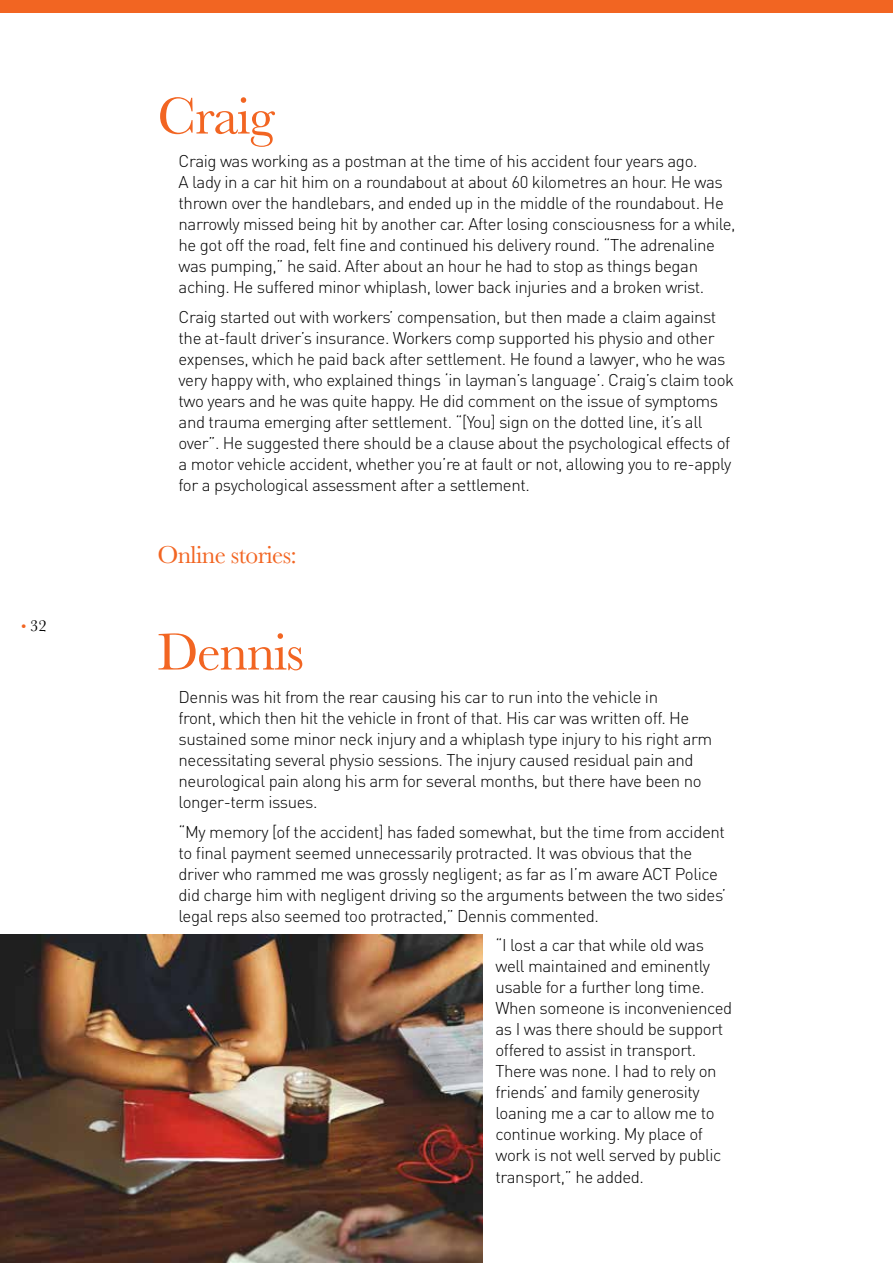
<style>
.page{position:relative;width:893px;height:1263px;background:#fff}
.page>*{position:absolute;margin:0;border:0;box-sizing:border-box;transform-origin:0 0}
.t1{font:54px "Baskerville";letter-spacing:-.025em;color:#f26522}
.t2{font:25.5px "Baskerville";letter-spacing:-.025em;color:#f26522}
.t3{font:300 16.8px/21px "DIN";letter-spacing:-.025em;color:#000}
.t4{font:16.5px "Baskerville";color:#000}
.s1{font-size:15px;color:#f26522}
</style>
<div class="page">
<div style="left:0;top:0;width:893px;height:13px;background:#f26522"></div>
<img style="left:0;top:934px;width:482px;height:329px">
<p class="t4" style="left:21px;top:615px;width:27px"><span class="s1">•</span> 32</p>
<h1 class="t1" style="left:157px;top:82px;width:119px">Craig</h1>
<p class="t3" style="left:179px;top:151px;width:558px">Craig was working as a postman at the time of his accident four years ago.<br>A lady in a car hit him on a roundabout at about 60 kilometres an hour. He was thrown over the handlebars, and ended up in the middle of the roundabout. He narrowly missed being hit by another car. After losing consciousness for a while, he got off the road, felt fine and continued his delivery round. “The adrenaline was pumping,” he said. After about an hour he had to stop as things began aching. He suffered minor whiplash, lower back injuries and a broken wrist.</p>
<p class="t3" style="left:179px;top:306px;width:557px">Craig started out with workers’ compensation, but then made a claim against the at-fault driver’s insurance. Workers comp supported his physio and other expenses, which he paid back after settlement. He found a lawyer, who he was very happy with, who explained things ‘in layman’s language’. Craig’s claim took two years and he was quite happy. He did comment on the issue of symptoms and trauma emerging after settlement. “[You] sign on the dotted line, it’s all over”. He suggested there should be a clause about the psychological effects of a motor vehicle accident, whether you’re at fault or not, allowing you to re-apply for a psychological assessment after a settlement.</p>
<h2 class="t2" style="left:157px;top:539px;width:141px">Online stories:</h2>
<h1 class="t1" style="left:157px;top:618px;width:148px">Dennis</h1>
<p class="t3" style="left:179px;top:687px;width:535px">Dennis was hit from the rear causing his car to run into the vehicle in<br>front, which then hit the vehicle in front of that. His car was written off. He sustained some minor neck injury and a whiplash type injury to his right arm necessitating several physio sessions. The injury caused residual pain and neurological pain along his arm for several months, but there have been no longer-term issues.</p>
<p class="t3" style="left:179px;top:821px;width:549px">“My memory [of the accident] has faded somewhat, but the time from accident to final payment seemed unnecessarily protracted. It was obvious that the driver who rammed me was grossly negligent; as far as I’m aware ACT Police did charge him with negligent driving so the arguments between the two sides’ legal reps also seemed too protracted,” Dennis commented.</p>
<p class="t3" style="left:495px;top:934px;width:238px">“I lost a car that while old was well maintained and eminently usable for a further long time.<br>When someone is inconvenienced as I was there should be support offered to assist in transport.<br>There was none. I had to rely on friends’ and family generosity loaning me a car to allow me to continue working. My place of work is not well served by public transport,” he added.</p>
</div>
